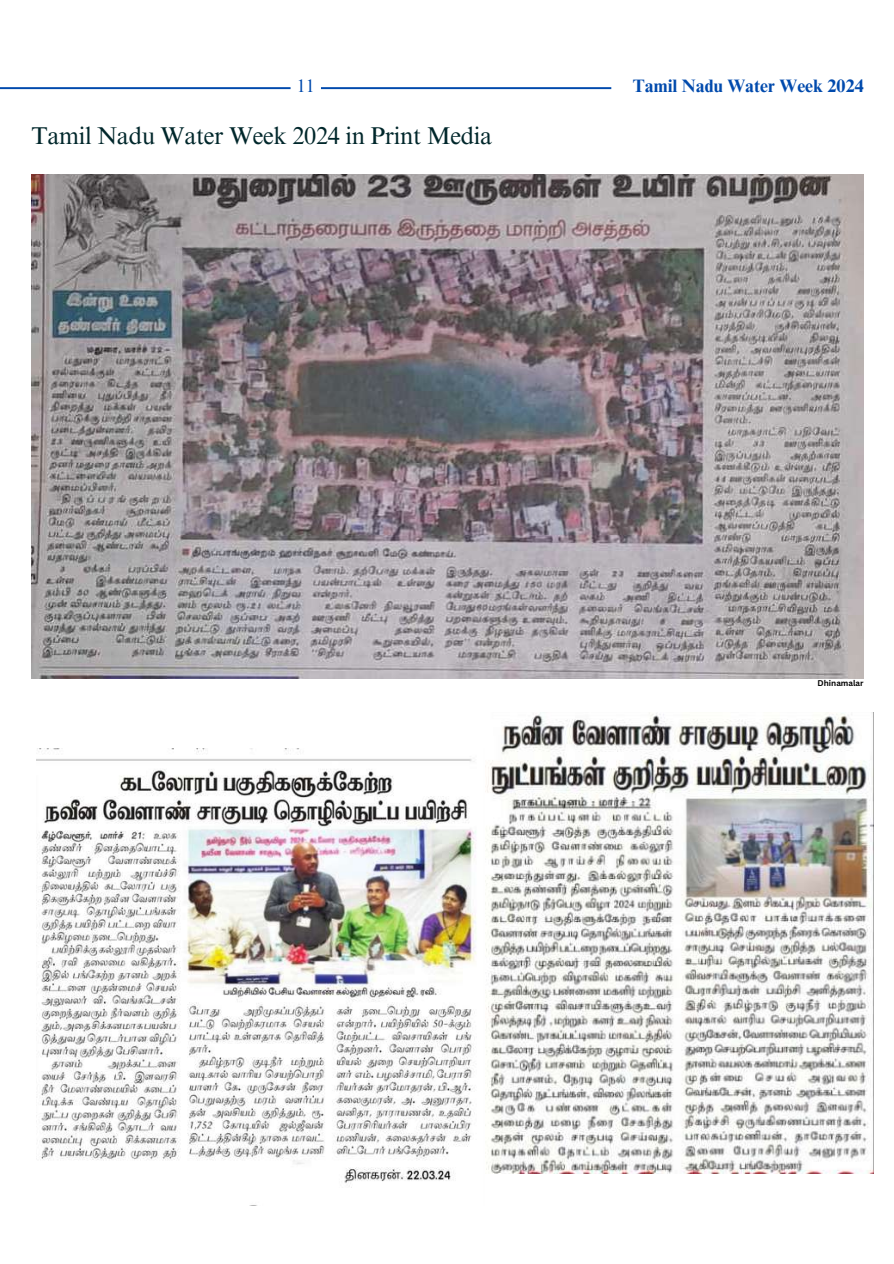
<style>
.page{position:relative;width:894px;height:1264px;background:#fff}
.page>*{position:absolute;margin:0;border:0;box-sizing:border-box;transform-origin:0 0}
.t1{font:24.3px "Times NRMT Pro";letter-spacing:-.015em;color:#00272b}
.t2{font:700 18px "Times NRMT Pro";color:#004aad}
.t3{font:18px "Times NRMT Pro";color:#004aad}
.t4{font:700 8.1px "Canva Sans";color:#000}
</style>
<div class="page">
<svg style="left:0;top:87px;width:611px;height:2px"></svg>
<img style="left:37px;top:748px;width:440px;height:440px">
<img style="left:485px;top:712px;width:388px;height:461px">
<img style="left:31px;top:175px;width:832px;height:504px">
<p class="t3" style="left:297px;top:79px;width:20px">11</p>
<p class="t1" style="left:31px;top:126px;width:462px">Tamil Nadu Water Week 2024 in Print Media</p>
<p class="t2" style="left:632px;top:79px;width:232px">Tamil Nadu Water Week 2024</p>
<p class="t4" style="left:817px;top:677px;width:47px">Dhinamalar</p>
</div>
